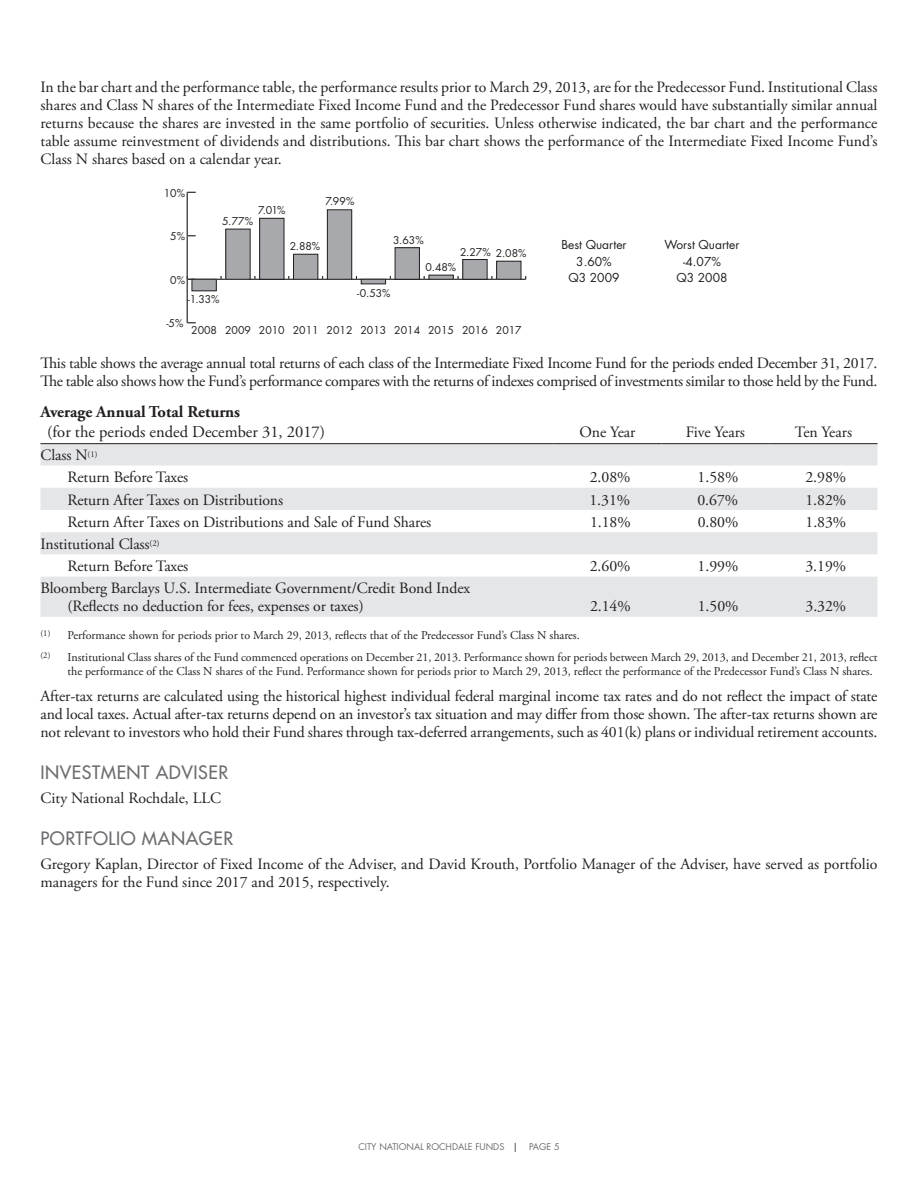
<style>
.page{position:relative;width:918px;height:1188px;background:#fff}
.page>*{position:absolute;margin:0;border:0;box-sizing:border-box;transform-origin:0 0}
.t1{font:500 18px "Futura Std";letter-spacing:.03em;color:#6c6d70}
.t2{font:16.5px "Adobe Garamond Pro";color:#231f20}
.t3{font:700 16.5px "Adobe Garamond Pro";color:#231f20}
.t4{font:15.75px/18px "Adobe Garamond Pro";letter-spacing:-.005em;color:#231f20}
.t5{font:12px/22.2px "Adobe Garamond Pro";color:#231f20}
.t6{font:12px/16.5px "Futura Std";color:#231f20;text-align:center}
.t7{font:10.5px "Futura Std";color:#231f20}
.t8{font:9px "Futura Std";color:#6c6d70}
.s1{color:#231f20}
</style>
<div class="page">
<hr style="left:187px;top:279px;width:339px;height:1px;background:#231f20">
<hr style="left:187px;top:192px;width:1px;height:131px;background:#231f20">
<svg style="left:187px;top:276px;width:9px;height:4px"></svg>
<div style="left:192px;top:279px;width:24px;height:12px;background:#a8a9ad"></div>
<div style="left:192px;top:279px;width:25px;height:12px;border:1px solid #231f20"></div>
<div style="left:226px;top:229px;width:24px;height:50px;background:#a8a9ad"></div>
<div style="left:225px;top:229px;width:26px;height:51px;border:1px solid #231f20"></div>
<div style="left:260px;top:218px;width:24px;height:61px;background:#a8a9ad"></div>
<div style="left:259px;top:218px;width:25px;height:62px;border:1px solid #231f20"></div>
<div style="left:294px;top:254px;width:24px;height:25px;background:#a8a9ad"></div>
<div style="left:293px;top:254px;width:25px;height:26px;border:1px solid #231f20"></div>
<div style="left:327px;top:210px;width:25px;height:69px;background:#a8a9ad"></div>
<div style="left:327px;top:209px;width:25px;height:71px;border:1px solid #231f20"></div>
<div style="left:361px;top:279px;width:25px;height:5px;background:#a8a9ad"></div>
<div style="left:361px;top:279px;width:25px;height:5px;border:1px solid #231f20"></div>
<div style="left:395px;top:248px;width:24px;height:31px;background:#a8a9ad"></div>
<div style="left:395px;top:247px;width:25px;height:33px;border:1px solid #231f20"></div>
<hr style="left:429px;top:275px;width:24px;height:4px;background:#a8a9ad">
<div style="left:429px;top:275px;width:25px;height:5px;border:1px solid #231f20"></div>
<div style="left:463px;top:260px;width:24px;height:19px;background:#a8a9ad"></div>
<div style="left:462px;top:259px;width:26px;height:21px;border:1px solid #231f20"></div>
<div style="left:497px;top:261px;width:24px;height:18px;background:#a8a9ad"></div>
<div style="left:496px;top:261px;width:25px;height:19px;border:1px solid #231f20"></div>
<svg style="left:40px;top:444px;width:838px;height:173px;fill:#e5e6e8"></svg>
<hr style="left:40px;top:443px;width:514px;height:1px;background:#231f20">
<hr style="left:554px;top:443px;width:108px;height:1px;background:#231f20">
<hr style="left:662px;top:443px;width:108px;height:1px;background:#231f20">
<hr style="left:770px;top:443px;width:108px;height:1px;background:#231f20">
<p class="t4" style="left:40px;top:80px;width:839px;text-align:justify">In the bar chart and the performance table, the performance results prior to March 29, 2013, are for the Predecessor Fund. Institutional Class shares and Class N shares of the Intermediate Fixed Income Fund and the Predecessor Fund shares would have substantially similar annual returns because the shares are invested in the same portfolio of securities. Unless otherwise indicated, the bar chart and the performance table assume reinvestment of dividends and distributions. This bar chart shows the performance of the Intermediate Fixed Income Fund’s Class N shares based on a calendar year.</p>
<p class="t7" style="left:164px;top:188px;width:23px">10%</p>
<p class="t7" style="left:170px;top:232px;width:16px">5%</p>
<p class="t7" style="left:170px;top:275px;width:16px">0%</p>
<p class="t7" style="left:258px;top:206px;width:29px">7.01%</p>
<p class="t7" style="left:222px;top:216px;width:33px">5.77%</p>
<p class="t7" style="left:326px;top:197px;width:30px">7.99%</p>
<p class="t7" style="left:290px;top:241px;width:32px">2.88%</p>
<p class="t7" style="left:393px;top:236px;width:32px">3.63%</p>
<p class="t7" style="left:496px;top:249px;width:32px">2.08%</p>
<p class="t6" style="left:561px;top:237px;width:67px">Best Quarter<br>3.60%<br>Q3 2009</p>
<p class="t6" style="left:665px;top:237px;width:76px">Worst Quarter -4.07%<br>Q3 2008</p>
<p class="t7" style="left:460px;top:247px;width:32px">2.27%</p>
<p class="t7" style="left:425px;top:262px;width:32px">0.48%</p>
<p class="t7" style="left:188px;top:294px;width:33px">-1.33%</p>
<p class="t7" style="left:357px;top:288px;width:35px">-0.53%</p>
<p class="t7" style="left:166px;top:319px;width:19px">-5%</p>
<p class="t7" style="left:191px;top:325px;width:332px">2008 2009 2010 2011 2012 2013 2014 2015 2016 2017</p>
<p class="t4" style="left:40px;top:356px;width:839px">This table shows the average annual total returns of each class of the Intermediate Fixed Income Fund for the periods ended December 31, 2017.<br>The table also shows how the Fund’s performance compares with the returns of indexes comprised of investments similar to those held by the Fund.</p>
<p class="t3" style="left:40px;top:405px;width:201px">Average Annual Total Returns</p>
<p class="t2" style="left:47px;top:425px;width:279px">(for the periods ended December 31, 2017)</p>
<p class="t4" style="left:579px;top:424px;width:58px">One Year</p>
<p class="t4" style="left:686px;top:424px;width:61px">Five Years</p>
<p class="t4" style="left:795px;top:424px;width:59px">Ten Years</p>
<p class="t4" style="left:68px;top:445px;width:122px;line-height:22.2px;text-indent:-27px">Class N<sup>(1)<br></sup>Return Before Taxes</p>
<p class="t4" style="left:590px;top:470px;width:42px">2.08%</p>
<p class="t4" style="left:698px;top:470px;width:42px">1.58%</p>
<p class="t4" style="left:805px;top:470px;width:42px">2.98%</p>
<p class="t4" style="left:68px;top:492px;width:217px">Return After Taxes on Distributions</p>
<p class="t4" style="left:589px;top:492px;width:42px">1.31%</p>
<p class="t4" style="left:697px;top:492px;width:42px">0.67%</p>
<p class="t4" style="left:805px;top:492px;width:42px">1.82%</p>
<p class="t4" style="left:68px;top:514px;width:365px">Return After Taxes on Distributions and Sale of Fund Shares</p>
<p class="t4" style="left:590px;top:514px;width:42px">1.18%</p>
<p class="t4" style="left:698px;top:514px;width:42px">0.80%</p>
<p class="t4" style="left:806px;top:514px;width:42px">1.83%</p>
<p class="t4" style="left:68px;top:534px;width:122px;line-height:22.2px;text-indent:-27px">Institutional Class<sup>(2)<br></sup>Return Before Taxes</p>
<p class="t4" style="left:590px;top:558px;width:42px">2.60%</p>
<p class="t4" style="left:698px;top:558px;width:42px">1.99%</p>
<p class="t4" style="left:805px;top:558px;width:42px">3.19%</p>
<p class="t4" style="left:68px;top:581px;width:404px;text-indent:-27px">Bloomberg Barclays U.S. Intermediate Government/Credit Bond Index (Reflects no deduction for fees, expenses or taxes)</p>
<p class="t4" style="left:590px;top:599px;width:42px">2.14%</p>
<p class="t4" style="left:698px;top:599px;width:42px">1.50%</p>
<p class="t4" style="left:806px;top:599px;width:42px">3.32%</p>
<p class="t5" style="left:40px;top:625px;width:838px"><sup>(1)</sup> Performance shown for periods prior to March 29, 2013, reflects that of the Predecessor Fund’s Class N shares.<br><sup>(2)</sup> Institutional Class shares of the Fund commenced operations on December 21, 2013. Performance shown for periods between March 29, 2013, and December 21, 2013, reflect</p>
<p class="t5" style="left:67px;top:661px;width:807px">the performance of the Class N shares of the Fund. Performance shown for periods prior to March 29, 2013, reflect the performance of the Predecessor Fund’s Class N shares.</p>
<p class="t4" style="left:40px;top:689px;width:839px;text-align:justify">After-tax returns are calculated using the historical highest individual federal marginal income tax rates and do not reflect the impact of state and local taxes. Actual after-tax returns depend on an investor’s tax situation and may differ from those shown. The after-tax returns shown are not relevant to investors who hold their Fund shares through tax-deferred arrangements, such as 401(k) plans or individual retirement accounts.</p>
<p class="t1" style="left:40px;top:764px;width:189px">INVESTMENT ADVISER</p>
<p class="t4" style="left:40px;top:791px;width:182px">City National Rochdale, LLC</p>
<p class="t1" style="left:40px;top:830px;width:194px">PORTFOLIO MANAGER</p>
<p class="t4" style="left:40px;top:857px;width:839px">Gregory Kaplan, Director of Fixed Income of the Adviser, and David Krouth, Portfolio Manager of the Adviser, have served as portfolio managers for the Fund since 2017 and 2015, respectively.</p>
<p class="t8" style="left:358px;top:1142px;width:203px">CITY NATIONAL ROCHDALE FUNDS <span class="s1">|</span> PAGE 5</p>
</div>
